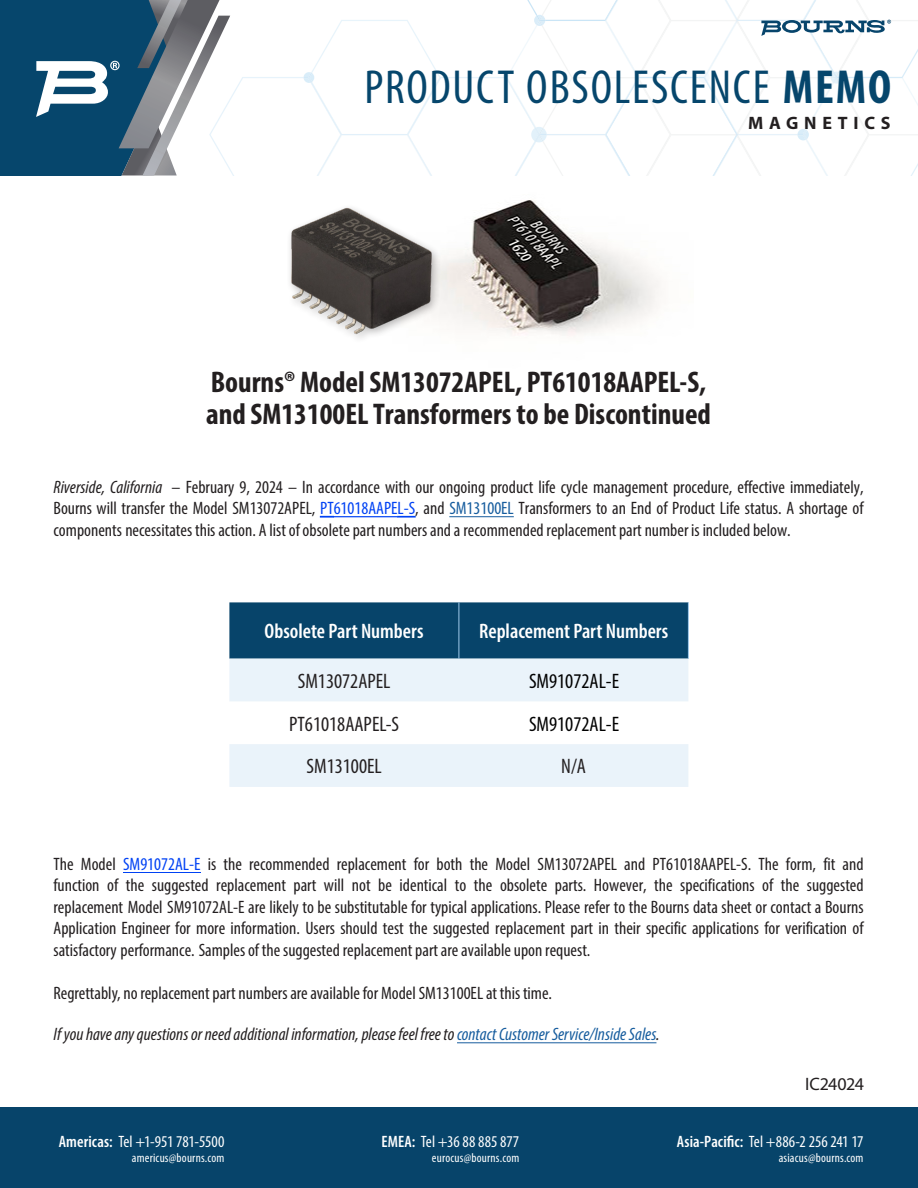
<style>
.page{position:relative;width:918px;height:1188px;background:#fff}
.page>*{position:absolute;margin:0;border:0;box-sizing:border-box;transform-origin:0 0}
.t1{font:condensed 48px "Myriad Pro";letter-spacing:.04em;color:#06466c}
.t2{font:700 condensed 30px/31.5px "Myriad Pro";color:#231f20}
.t3{font:600 condensed 21px "Myriad Pro";color:#fff}
.t4{font:condensed 21px "Myriad Pro";color:#231f20}
.t5{font:condensed 21px "Myriad Pro";color:#000}
.t6{font:condensed 18px/21.6px "Myriad Pro";color:#231f20;text-align:justify}
.t7{font:italic condensed 18px "Myriad Pro";color:#231f20}
.t8{font:700 18px "Myriad Pro";letter-spacing:.32em;color:#231f20}
.t9{font:18px "Myriad Pro";letter-spacing:-.02em;color:#231f20}
.t10{font:condensed 16.5px "Myriad Pro";color:#fff}
.t11{font:condensed 12.75px "Myriad Pro";letter-spacing:.015em;color:#fff}
.s1{font-weight:700}
.s2{font-style:italic}
.s3{color:#0042f4}
.s4{color:#175d9e}
.s5{font-weight:600}
</style>
<div class="page">
<div style="left:0;top:1107px;width:918px;height:81px;background:#07446a"></div>
<svg style="left:0;top:0;width:918px;height:176px"></svg>
<img style="left:458px;top:200px;width:202px;height:136px">
<div style="left:229px;top:602px;width:459px;height:57px;background:#07446a"></div>
<svg style="left:229px;top:659px;width:459px;height:128px;fill:#eaf3fa"></svg>
<hr style="left:459px;top:602px;width:1px;height:57px;background:#a0c9eb">
<hr style="left:688px;top:602px;width:1px;height:57px;background:#a0c9eb">
<img style="left:290px;top:207px;width:168px;height:132px">
<hr style="left:123px;top:872px;width:77px;height:1px;background:#0042f4">
<hr style="left:457px;top:1042px;width:199px;height:1px;background:#175d9e">
<hr style="left:334px;top:516px;width:64px;height:1px;background:#0042f4">
<svg style="left:397px;top:516px;width:19px;height:1px"></svg>
<svg style="left:320px;top:516px;width:14px;height:1px"></svg>
<hr style="left:449px;top:516px;width:65px;height:1px;background:#175d9e">
<h1 class="t1" style="left:364px;top:58px;width:528px">PRODUCT OBSOLESCENCE <span class="s1">MEMO</span></h1>
<p class="t8" style="left:748px;top:111px;width:144px">MAGNETICS</p>
<p class="t2" style="left:206px;top:366px;width:506px">Bourns® Model SM13072APEL, PT61018AAPEL-S, and SM13100EL Transformers to be Discontinued</p>
<p class="t6" style="left:54px;top:476px;width:812px"><span class="s2">Riverside, California</span> – February 9, 2024 – In accordance with our ongoing product life cycle management procedure, effective immediately, Bourns will transfer the Model SM13072APEL, <span class="s3">PT61018AAPEL-S</span>, and <span class="s4">SM13100EL</span> Transformers to an End of Product Life status. A shortage of components necessitates this action. A list of obsolete part numbers and a recommended replacement part number is included below.</p>
<p class="t3" style="left:265px;top:619px;width:160px">Obsolete Part Numbers</p>
<p class="t3" style="left:479px;top:619px;width:190px">Replacement Part Numbers</p>
<p class="t4" style="left:298px;top:668px;width:94px">SM13072APEL</p>
<p class="t5" style="left:529px;top:668px;width:92px">SM91072AL-E</p>
<p class="t4" style="left:289px;top:711px;width:112px">PT61018AAPEL-S</p>
<p class="t5" style="left:529px;top:711px;width:92px">SM91072AL-E</p>
<p class="t4" style="left:307px;top:754px;width:77px">SM13100EL</p>
<p class="t4" style="left:561px;top:754px;width:26px">N/A</p>
<p class="t6" style="left:54px;top:853px;width:812px">The Model <span class="s3">SM91072AL-E</span> is the recommended replacement for both the Model SM13072APEL and PT61018AAPEL-S. The form, fit and function of the suggested replacement part will not be identical to the obsolete parts. However, the specifications of the suggested replacement Model SM91072AL-E are likely to be substitutable for typical applications. Please refer to the Bourns data sheet or contact a Bourns Application Engineer for more information. Users should test the suggested replacement part in their specific applications for verification of satisfactory performance. Samples of the suggested replacement part are available upon request.</p>
<p class="t6" style="left:54px;top:982px;width:500px">Regrettably, no replacement part numbers are available for Model SM13100EL at this time.</p>
<p class="t7" style="left:54px;top:1023px;width:608px">If you have any questions or need additional information, please feel free to <span class="s4">contact Customer Service/Inside Sales</span>.</p>
<p class="t10" style="left:59px;top:1131px;width:167px"><span class="s5">Americas:</span> Tel +1-951 781-5500</p>
<p class="t11" style="left:132px;top:1150px;width:94px">americus@bourns.com</p>
<p class="t10" style="left:382px;top:1131px;width:139px"><span class="s5">EMEA:</span> Tel +36 88 885 877</p>
<p class="t11" style="left:432px;top:1150px;width:89px">eurocus@bourns.com</p>
<p class="t9" style="left:805px;top:1073px;width:60px">IC24024</p>
<p class="t10" style="left:677px;top:1131px;width:188px"><span class="s5">Asia-Pacific:</span> Tel +886-2 256 241 17</p>
<p class="t11" style="left:779px;top:1150px;width:86px">asiacus@bourns.com</p>
</div>
